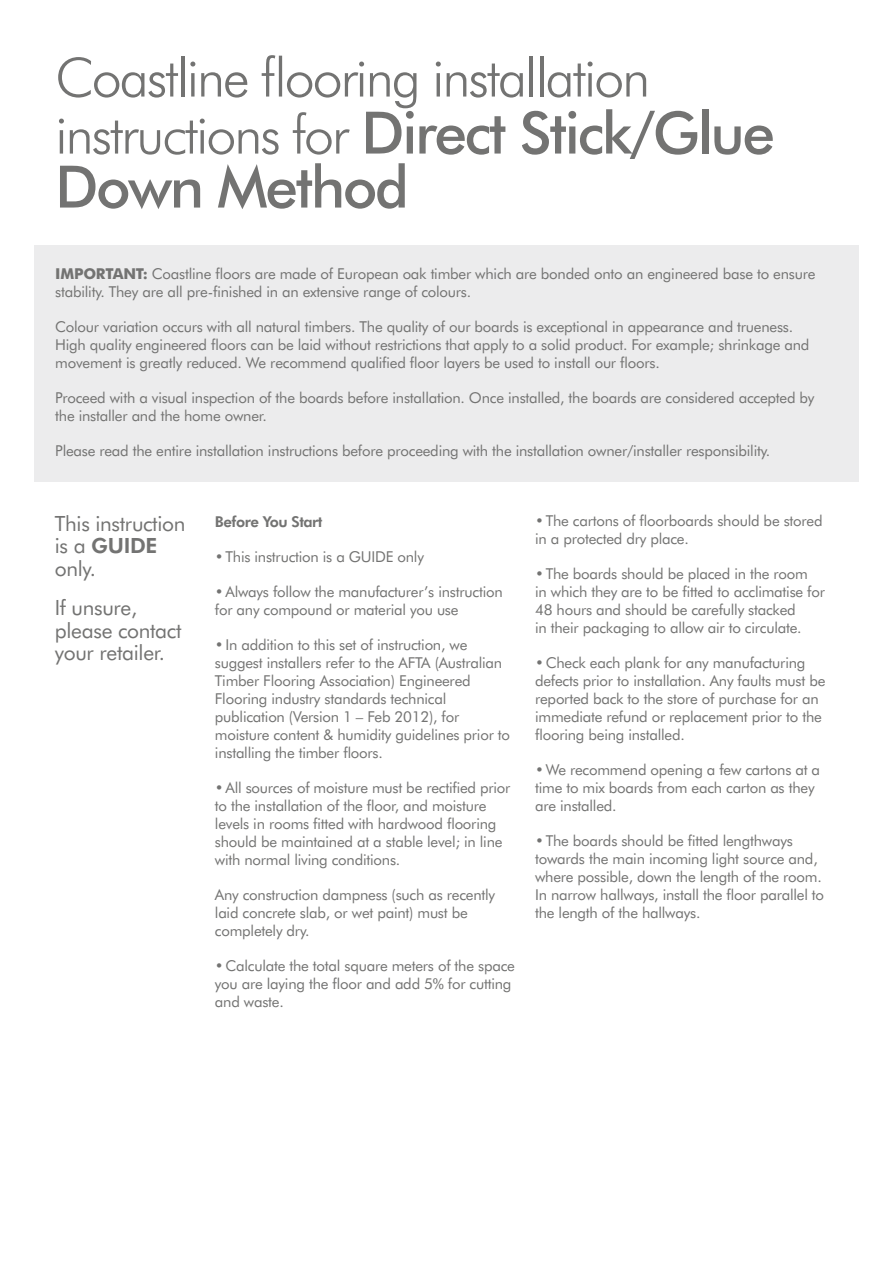
<style>
.page{position:relative;width:893px;height:1263px;background:#fff}
.page>*{position:absolute;margin:0;border:0;box-sizing:border-box;transform-origin:0 0}
.t1{font:500 58.5px/54px "Futura BT";letter-spacing:-.04em;color:#737372}
.t2{font:300 54px "Futura BT";letter-spacing:-.04em;color:#737372}
.t3{font:21px/22.5px "Futura BT";letter-spacing:-.015em;color:#737372}
.t4{font:15px/18px "Futura BT";letter-spacing:-.015em;color:#737372}
.t5{font:800 15px "Futura BT";letter-spacing:-.03em;color:#737372}
.s1{font-weight:300;font-size:54px}
.s2{font-weight:700}
.s3{font-weight:800}
</style>
<div class="page">
<div style="left:34px;top:245px;width:825px;height:236px;background:#ececed"></div>
<h2 class="t2" style="left:55px;top:45px;width:596px">Coastline flooring installation</h2>
<h1 class="t1" style="left:55px;top:105px;width:721px"><span class="s1">instructions for</span> Direct Stick/Glue<br>Down Method</h1>
<p class="t4" style="left:55px;top:264px;width:762px"><span class="s2">IMPORTANT:</span> Coastline floors are made of European oak timber which are bonded onto an engineered base to ensure stability. They are all pre-finished in an extensive range of colours.</p>
<p class="t4" style="left:55px;top:317px;width:756px">Colour variation occurs with all natural timbers. The quality of our boards is exceptional in appearance and trueness.<br>High quality engineered floors can be laid without restrictions that apply to a solid product. For example; shrinkage and movement is greatly reduced. We recommend qualified floor layers be used to install our floors.</p>
<p class="t4" style="left:55px;top:388px;width:761px">Proceed with a visual inspection of the boards before installation. Once installed, the boards are considered accepted by the installer and the home owner.</p>
<p class="t4" style="left:55px;top:441px;width:716px">Please read the entire installation instructions before proceeding with the installation owner/installer responsibility.</p>
<h3 class="t3" style="left:55px;top:512px;width:132px">This instruction is a <span class="s3">GUIDE </span>only.</h3>
<h3 class="t3" style="left:55px;top:596px;width:128px">If unsure, please contact your retailer.</h3>
<p class="t5" style="left:215px;top:512px;width:109px">Before You Start</p>
<p class="t4" style="left:215px;top:547px;width:211px">•This instruction is a GUIDE only</p>
<p class="t4" style="left:215px;top:582px;width:289px">•Always follow the manufacturer’s instruction for any compound or material you use</p>
<p class="t4" style="left:215px;top:635px;width:297px">•In addition to this set of instruction, we suggest installers refer to the AFTA (Australian Timber Flooring Association) Engineered Flooring industry standards technical publication (Version 1 – Feb 2012), for moisture content &amp; humidity guidelines prior to installing the timber floors.</p>
<p class="t4" style="left:215px;top:778px;width:297px">•All sources of moisture must be rectified prior to the installation of the floor, and moisture levels in rooms fitted with hardwood flooring should be maintained at a stable level; in line with normal living conditions.</p>
<p class="t4" style="left:215px;top:885px;width:282px">Any construction dampness (such as recently laid concrete slab, or wet paint) must be completely dry.</p>
<p class="t4" style="left:215px;top:956px;width:301px">•Calculate the total square meters of the space you are laying the floor and add 5% for cutting and waste.</p>
<p class="t4" style="left:535px;top:511px;width:289px">•The cartons of floorboards should be stored in a protected dry place.</p>
<p class="t4" style="left:535px;top:565px;width:291px">•The boards should be placed in the room<br>in which they are to be fitted to acclimatise for 48 hours and should be carefully stacked<br>in their packaging to allow air to circulate.</p>
<p class="t4" style="left:535px;top:654px;width:292px">•Check each plank for any manufacturing defects prior to installation. Any faults must be reported back to the store of purchase for an immediate refund or replacement prior to the flooring being installed.</p>
<p class="t4" style="left:535px;top:761px;width:287px">•We recommend opening a few cartons at a time to mix boards from each carton as they are installed.</p>
<p class="t4" style="left:535px;top:832px;width:291px">•The boards should be fitted lengthways towards the main incoming light source and, where possible, down the length of the room.<br>In narrow hallways, install the floor parallel to the length of the hallways.</p>
</div>
